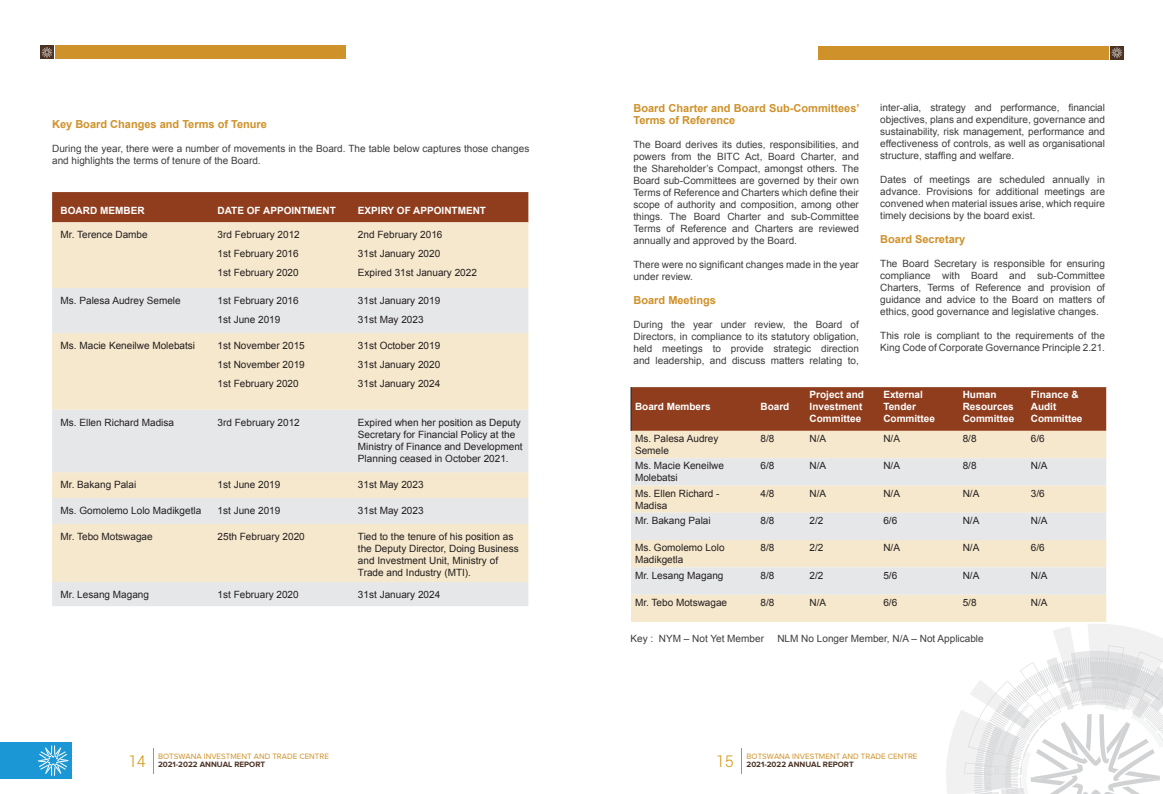
<style>
.page{position:relative;width:1163px;height:794px;background:#fff}
.page>*{position:absolute;margin:0;border:0;box-sizing:border-box;transform-origin:0 0}
.t1{font:700 11px/12px "Arial";color:#cf9129}
.t2{font:10px/12px "Arial";color:#3e3e3f;text-align:justify}
.t3{font:10px/19px "Arial";color:#231f20}
.t4{font:700 10px/12px "Arial";color:#fff}
.t5{font:8px/8px "Proxima Nova";color:#cf9129}
.s1{font-family:"Roboto";font-weight:300;font-size:16px;color:#d3920b}
.s2{font-weight:700;color:#4c3324}
</style>
<div class="page">
<svg style="left:946px;top:624px;width:216px;height:170px"></svg>
<svg style="left:964px;top:645px;width:198px;height:149px"></svg>
<svg style="left:741px;top:748px;width:1px;height:25px"></svg>
<svg style="left:1110px;top:46px;width:13px;height:13px"></svg>
<div style="left:817px;top:46px;width:291px;height:13px;background:#cf9129"></div>
<svg style="left:1111px;top:47px;width:10px;height:11px"></svg>
<svg style="left:153px;top:748px;width:1px;height:25px"></svg>
<div style="left:0;top:742px;width:72px;height:37px;background:#1c97d5"></div>
<svg style="left:38px;top:745px;width:30px;height:31px"></svg>
<div style="left:40px;top:46px;width:14px;height:13px;background:#4c3324"></div>
<div style="left:55px;top:46px;width:291px;height:13px;background:#cf9129"></div>
<svg style="left:42px;top:47px;width:10px;height:11px"></svg>
<div style="left:52px;top:192px;width:476px;height:30px;background:#8f3d1d"></div>
<div style="left:52px;top:222px;width:476px;height:66px;background:#f6e8cc"></div>
<svg style="left:52px;top:288px;width:476px;height:318px;background:#eee7da"></svg>
<div style="left:631px;top:387px;width:474px;height:44px;background:#8f3d1d"></div>
<div style="left:631px;top:431px;width:474px;height:191px;background:#f6e8cc"></div>
<svg style="left:631px;top:458px;width:474px;height:136px;background:#ece7dd"></svg>
<hr style="left:630px;top:387px;width:1px;height:44px;background:#231f20">
<p class="t1" style="left:52px;top:119px;width:216px">Key Board Changes and Terms of Tenure</p>
<p class="t2" style="left:52px;top:143px;width:478px">During the year, there were a number of movements in the Board. The table below captures those changes and highlights the terms of tenure of the Board.</p>
<p class="t4" style="left:61px;top:205px;width:85px">BOARD MEMBER</p>
<p class="t4" style="left:217px;top:205px;width:120px">DATE OF APPOINTMENT</p>
<p class="t4" style="left:358px;top:205px;width:129px">EXPIRY OF APPOINTMENT</p>
<p class="t3" style="left:61px;top:226px;width:89px">Mr. Terence Dambe</p>
<p class="t3" style="left:217px;top:226px;width:84px;text-align:justify">3rd February 2012<br>1st February 2016<br>1st February 2020</p>
<p class="t3" style="left:358px;top:226px;width:120px">2nd February 2016<br>31st January 2020<br>Expired 31st January 2022</p>
<p class="t3" style="left:61px;top:292px;width:122px">Ms. Palesa Audrey Semele</p>
<p class="t3" style="left:217px;top:292px;width:83px">1st February 2016<br>1st June 2019</p>
<p class="t3" style="left:358px;top:292px;width:84px">31st January 2019<br>31st May 2023</p>
<p class="t3" style="left:61px;top:336px;width:136px">Ms. Macie Keneilwe Molebatsi</p>
<p class="t3" style="left:217px;top:336px;width:89px;text-align:justify">1st November 2015<br>1st November 2019<br>1st February 2020</p>
<p class="t3" style="left:358px;top:336px;width:84px;text-align:justify">31st October 2019<br>31st January 2020<br>31st January 2024</p>
<p class="t3" style="left:61px;top:413px;width:115px">Ms. Ellen Richard Madisa</p>
<p class="t3" style="left:217px;top:413px;width:84px">3rd February 2012</p>
<p class="t3" style="left:358px;top:417px;width:166px;line-height:12px">Expired when her position as Deputy Secretary for Financial Policy at the Ministry of Finance and Development Planning ceased in October 2021.</p>
<p class="t3" style="left:61px;top:476px;width:77px">Mr. Bakang Palai</p>
<p class="t3" style="left:217px;top:476px;width:64px">1st June 2019</p>
<p class="t3" style="left:358px;top:476px;width:67px">31st May 2023</p>
<p class="t3" style="left:61px;top:502px;width:142px">Ms. Gomolemo Lolo Madikgetla</p>
<p class="t3" style="left:217px;top:502px;width:64px">1st June 2019</p>
<p class="t3" style="left:358px;top:502px;width:67px">31st May 2023</p>
<p class="t3" style="left:61px;top:527px;width:94px">Mr. Tebo Motswagae</p>
<p class="t3" style="left:217px;top:527px;width:89px">25th February 2020</p>
<p class="t3" style="left:358px;top:531px;width:162px;line-height:12px">Tied to the tenure of his position as the Deputy Director, Doing Business and Investment Unit, Ministry of<br>Trade and Industry (MTI).</p>
<p class="t3" style="left:61px;top:586px;width:90px">Mr. Lesang Magang</p>
<p class="t3" style="left:217px;top:586px;width:83px">1st February 2020</p>
<p class="t3" style="left:358px;top:586px;width:84px">31st January 2024</p>
<p class="t5" style="left:128px;top:752px;width:202px;text-indent:30px">BOTSWANA INVESTMENT AND TRADE CENTRE<br><span class="s1">14</span> <span class="s2">2021-2022 ANNUAL REPORT</span></p>
<p class="t1" style="left:633px;top:103px;width:227px">Board Charter and Board Sub-Committees’<br>Terms of Reference</p>
<p class="t2" style="left:633px;top:139px;width:227px">The Board derives its duties, responsibilities, and powers from the BITC Act, Board Charter, and the Shareholder’s Compact, amongst others. The Board sub-Committees are governed by their own Terms of Reference and Charters which de昀椀ne their scope of authority and composition, among other things. The Board Charter and sub-Committee Terms of Reference and Charters are reviewed annually and approved by the Board.</p>
<p class="t2" style="left:633px;top:258px;width:227px">There were no signi昀椀cant changes made in the year under review.</p>
<p class="t1" style="left:633px;top:295px;width:84px">Board Meetings</p>
<p class="t2" style="left:633px;top:319px;width:227px">During the year under review, the Board of Directors, in compliance to its statutory obligation, held meetings to provide strategic direction and leadership, and discuss matters relating to,</p>
<p class="t2" style="left:880px;top:102px;width:226px">inter-alia, strategy and performance, 昀椀nancial objectives, plans and expenditure, governance and sustainability, risk management, performance and effectiveness of controls, as well as organisational structure, staf昀椀ng and welfare.</p>
<p class="t2" style="left:880px;top:175px;width:226px">Dates of meetings are scheduled annually in advance. Provisions for additional meetings are convened when material issues arise, which require timely decisions by the board exist.</p>
<p class="t1" style="left:880px;top:234px;width:86px">Board Secretary</p>
<p class="t2" style="left:880px;top:259px;width:226px">The Board Secretary is responsible for ensuring compliance with Board and sub-Committee Charters, Terms of Reference and provision of guidance and advice to the Board on matters of ethics, good governance and legislative changes.</p>
<p class="t2" style="left:880px;top:331px;width:226px">This role is compliant to the requirements of the<br>King Code of Corporate Governance Principle 2.21.</p>
<p class="t4" style="left:635px;top:402px;width:77px">Board Members</p>
<p class="t4" style="left:760px;top:402px;width:30px">Board</p>
<p class="t4" style="left:809px;top:390px;width:56px">Project and<br>Investment<br>Committee</p>
<p class="t4" style="left:883px;top:390px;width:53px">External<br>Tender<br>Committee</p>
<p class="t4" style="left:962px;top:390px;width:53px">Human<br>Resources<br>Committee</p>
<p class="t4" style="left:1030px;top:390px;width:53px">Finance &amp;<br>Audit<br>Committee</p>
<p class="t3" style="left:635px;top:433px;width:85px;line-height:12px">Ms. Palesa Audrey<br>Semele</p>
<p class="t3" style="left:760px;top:430px;width:15px">8/8</p>
<p class="t3" style="left:809px;top:430px;width:18px">N/A</p>
<p class="t3" style="left:883px;top:430px;width:18px">N/A</p>
<p class="t3" style="left:962px;top:430px;width:15px">8/8</p>
<p class="t3" style="left:1030px;top:430px;width:15px">6/6</p>
<p class="t3" style="left:635px;top:461px;width:90px;line-height:12px">Ms. Macie Keneilwe<br>Molebatsi</p>
<p class="t3" style="left:760px;top:457px;width:15px">6/8</p>
<p class="t3" style="left:809px;top:457px;width:18px">N/A</p>
<p class="t3" style="left:883px;top:457px;width:18px">N/A</p>
<p class="t3" style="left:962px;top:457px;width:15px">8/8</p>
<p class="t3" style="left:1030px;top:457px;width:18px">N/A</p>
<p class="t3" style="left:635px;top:488px;width:86px;line-height:12px">Ms. Ellen Richard -<br>Madisa</p>
<p class="t3" style="left:760px;top:484px;width:15px">4/8</p>
<p class="t3" style="left:809px;top:484px;width:18px">N/A</p>
<p class="t3" style="left:883px;top:484px;width:18px">N/A</p>
<p class="t3" style="left:962px;top:484px;width:18px">N/A</p>
<p class="t3" style="left:1030px;top:484px;width:15px">3/6</p>
<p class="t3" style="left:635px;top:512px;width:77px">Mr. Bakang Palai</p>
<p class="t3" style="left:760px;top:512px;width:15px">8/8</p>
<p class="t3" style="left:809px;top:512px;width:15px">2/2</p>
<p class="t3" style="left:883px;top:512px;width:15px">6/6</p>
<p class="t3" style="left:962px;top:512px;width:18px">N/A</p>
<p class="t3" style="left:1030px;top:512px;width:18px">N/A</p>
<p class="t3" style="left:635px;top:543px;width:91px;line-height:12px">Ms. Gomolemo Lolo<br>Madikgetla</p>
<p class="t3" style="left:760px;top:539px;width:15px">8/8</p>
<p class="t3" style="left:809px;top:539px;width:15px">2/2</p>
<p class="t3" style="left:883px;top:539px;width:18px">N/A</p>
<p class="t3" style="left:962px;top:539px;width:18px">N/A</p>
<p class="t3" style="left:1030px;top:539px;width:15px">6/6</p>
<p class="t3" style="left:635px;top:566px;width:90px">Mr. Lesang Magang</p>
<p class="t3" style="left:760px;top:566px;width:15px">8/8</p>
<p class="t3" style="left:809px;top:566px;width:15px">2/2</p>
<p class="t3" style="left:883px;top:566px;width:15px">5/6</p>
<p class="t3" style="left:962px;top:566px;width:18px">N/A</p>
<p class="t3" style="left:1030px;top:566px;width:18px">N/A</p>
<p class="t3" style="left:635px;top:594px;width:94px">Mr. Tebo Motswagae</p>
<p class="t3" style="left:760px;top:594px;width:15px">8/8</p>
<p class="t3" style="left:809px;top:594px;width:18px">N/A</p>
<p class="t3" style="left:883px;top:594px;width:15px">6/6</p>
<p class="t3" style="left:962px;top:594px;width:15px">5/8</p>
<p class="t3" style="left:1030px;top:594px;width:18px">N/A</p>
<p class="t2" style="left:630px;top:633px;width:135px">Key : NYM – Not Yet Member</p>
<p class="t2" style="left:777px;top:633px;width:208px">NLM No Longer Member, N/A – Not Applicable</p>
<p class="t5" style="left:716px;top:752px;width:203px;text-indent:30px">BOTSWANA INVESTMENT AND TRADE CENTRE<br><span class="s1">15</span> <span class="s2">2021-2022 ANNUAL REPORT</span></p>
</div>
